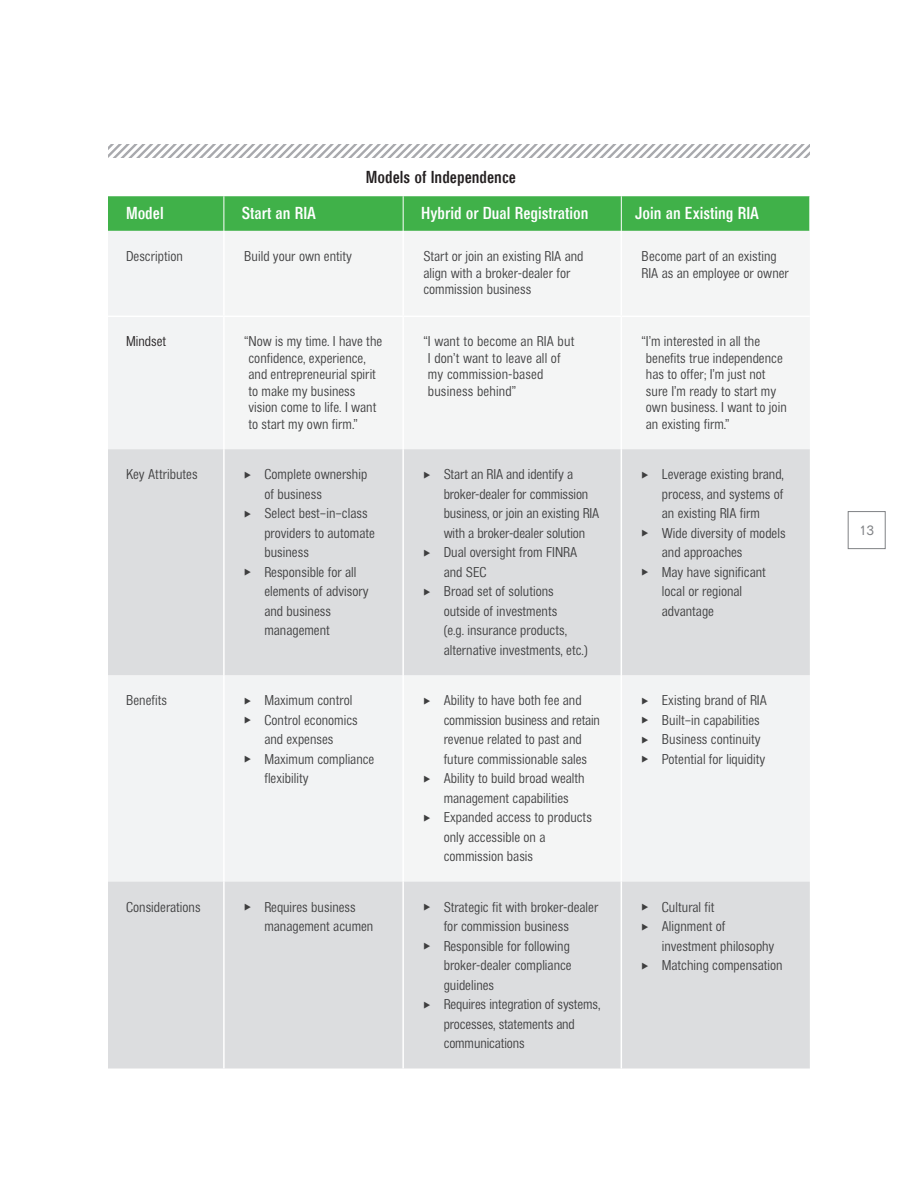
<style>
.page{position:relative;width:918px;height:1188px;background:#fff}
.page>*{position:absolute;margin:0;border:0;box-sizing:border-box;transform-origin:0 0}
.t1{font:500 condensed 16.5px "Folio SBOP";color:#fff}
.t2{font:500 condensed 16.5px "Folio SBOP";color:#231f20}
.t3{font:300 condensed 13.5px/19.5px "Folio SBOP";color:#3e3e3f}
.t4{font:300 condensed 13.5px "Folio SBOP";color:#231f20}
.t5{font:300 13.5px "Folio SBOP";color:#808285}
</style>
<div class="page">
<svg style="left:108px;top:144px;width:702px;height:14px"></svg>
<div style="left:848px;top:511px;width:38px;height:38px;border:1px solid #808285"></div>
<div style="left:108px;top:196px;width:701px;height:35px;background:#40b149"></div>
<div style="left:108px;top:231px;width:115px;height:218px;background:#f2f3f4"></div>
<div style="left:225px;top:231px;width:584px;height:218px;background:#f4f5f5"></div>
<svg style="left:108px;top:449px;width:702px;height:620px;fill:#dcdddf"></svg>
<hr style="left:402px;top:231px;width:2px;height:85px;background:#fff">
<hr style="left:621px;top:231px;width:1px;height:85px;background:#fff">
<hr style="left:108px;top:316px;width:116px;height:1px;background:#fff">
<hr style="left:224px;top:316px;width:179px;height:1px;background:#fff">
<hr style="left:403px;top:316px;width:218px;height:1px;background:#fff">
<hr style="left:402px;top:317px;width:2px;height:132px;background:#fff">
<hr style="left:621px;top:316px;width:189px;height:1px;background:#fff">
<hr style="left:621px;top:317px;width:1px;height:132px;background:#fff">
<hr style="left:223px;top:449px;width:2px;height:226px;background:#fff">
<hr style="left:402px;top:449px;width:2px;height:226px;background:#fff">
<hr style="left:621px;top:449px;width:1px;height:226px;background:#fff">
<hr style="left:223px;top:882px;width:2px;height:187px;background:#fff">
<hr style="left:402px;top:882px;width:2px;height:187px;background:#fff">
<hr style="left:621px;top:882px;width:1px;height:187px;background:#fff">
<hr style="left:223px;top:675px;width:2px;height:207px;background:#fff">
<hr style="left:402px;top:675px;width:2px;height:207px;background:#fff">
<hr style="left:621px;top:675px;width:1px;height:207px;background:#fff">
<hr style="left:224px;top:196px;width:1px;height:35px;background:#fff">
<hr style="left:403px;top:196px;width:1px;height:35px;background:#fff">
<hr style="left:621px;top:196px;width:1px;height:35px;background:#fff">
<svg style="left:245px;top:471px;width:6px;height:7px"></svg>
<svg style="left:245px;top:510px;width:6px;height:7px"></svg>
<svg style="left:245px;top:569px;width:6px;height:7px"></svg>
<svg style="left:424px;top:471px;width:6px;height:7px"></svg>
<svg style="left:424px;top:549px;width:6px;height:7px"></svg>
<svg style="left:424px;top:588px;width:6px;height:7px"></svg>
<svg style="left:642px;top:471px;width:6px;height:7px"></svg>
<svg style="left:642px;top:530px;width:6px;height:7px"></svg>
<svg style="left:642px;top:569px;width:6px;height:7px"></svg>
<svg style="left:245px;top:697px;width:6px;height:7px"></svg>
<svg style="left:245px;top:717px;width:6px;height:7px"></svg>
<svg style="left:245px;top:756px;width:6px;height:7px"></svg>
<svg style="left:424px;top:697px;width:6px;height:7px"></svg>
<svg style="left:424px;top:775px;width:6px;height:7px"></svg>
<svg style="left:424px;top:814px;width:6px;height:7px"></svg>
<svg style="left:642px;top:697px;width:6px;height:7px"></svg>
<svg style="left:642px;top:717px;width:6px;height:7px"></svg>
<svg style="left:642px;top:736px;width:6px;height:7px"></svg>
<svg style="left:642px;top:756px;width:6px;height:7px"></svg>
<svg style="left:245px;top:904px;width:6px;height:7px"></svg>
<svg style="left:424px;top:904px;width:6px;height:7px"></svg>
<svg style="left:424px;top:943px;width:6px;height:7px"></svg>
<svg style="left:424px;top:1001px;width:6px;height:7px"></svg>
<svg style="left:642px;top:904px;width:6px;height:7px"></svg>
<svg style="left:642px;top:923px;width:6px;height:7px"></svg>
<svg style="left:642px;top:962px;width:6px;height:7px"></svg>
<p class="t2" style="left:366px;top:168px;width:152px">Models of Independence</p>
<p class="t1" style="left:126px;top:204px;width:39px">Model</p>
<p class="t1" style="left:242px;top:204px;width:76px">Start an RIA</p>
<p class="t1" style="left:421px;top:204px;width:169px">Hybrid or Dual Registration</p>
<p class="t1" style="left:635px;top:204px;width:125px">Join an Existing RIA</p>
<p class="t3" style="left:126px;top:247px;width:58px">Description</p>
<p class="t3" style="left:244px;top:247px;width:110px">Build your own entity</p>
<p class="t3" style="left:423px;top:248px;width:162px;line-height:16.5px">Start or join an existing RIA and align with a broker-dealer for commission business</p>
<p class="t3" style="left:642px;top:248px;width:149px;line-height:16.5px">Become part of an existing<br>RIA as an employee or owner</p>
<p class="t4" style="left:126px;top:334px;width:42px">Mindset</p>
<p class="t3" style="left:248px;top:333px;width:135px;line-height:16.5px;text-indent:-4px">“Now is my time. I have the confidence, experience, and entrepreneurial spirit to make my business vision come to life. I want to start my own firm.”</p>
<p class="t3" style="left:428px;top:333px;width:148px;line-height:16.5px;text-indent:-4px">“I want to become an RIA but<br>I don’t want to leave all of my commission-based business behind”</p>
<p class="t3" style="left:646px;top:333px;width:142px;line-height:16.5px;text-indent:-4px">“I’m interested in all the benefits true independence has to offer; I’m just not sure I’m ready to start my own business. I want to join an existing firm.”</p>
<p class="t3" style="left:126px;top:465px;width:73px">Key Attributes</p>
<p class="t3" style="left:264px;top:465px;width:112px">Complete ownership of business<br>Select best–in–class providers to automate business<br>Responsible for all elements of advisory and business management</p>
<p class="t3" style="left:444px;top:465px;width:157px">Start an RIA and identify a broker-dealer for commission business, or join an existing RIA with a broker-dealer solution<br>Dual oversight from FINRA and SEC<br>Broad set of solutions<br>outside of investments<br>(e.g. insurance products, alternative investments, etc.)</p>
<p class="t3" style="left:662px;top:465px;width:125px">Leverage existing brand, process, and systems of an existing RIA firm<br>Wide diversity of models and approaches<br>May have significant local or regional advantage</p>
<p class="t3" style="left:126px;top:691px;width:43px">Benefits</p>
<p class="t3" style="left:264px;top:691px;width:112px">Maximum control<br>Control economics and expenses<br>Maximum compliance flexibility</p>
<p class="t3" style="left:444px;top:691px;width:158px">Ability to have both fee and commission business and retain revenue related to past and future commissionable sales<br>Ability to build broad wealth management capabilities<br>Expanded access to products only accessible on a commission basis</p>
<p class="t3" style="left:662px;top:691px;width:107px">Existing brand of RIA<br>Built–in capabilities<br>Business continuity<br>Potential for liquidity</p>
<p class="t3" style="left:126px;top:897px;width:76px">Considerations</p>
<p class="t3" style="left:264px;top:897px;width:111px">Requires business management acumen</p>
<p class="t3" style="left:444px;top:897px;width:158px">Strategic fit with broker-dealer for commission business<br>Responsible for following broker-dealer compliance guidelines<br>Requires integration of systems, processes, statements and communications</p>
<p class="t3" style="left:662px;top:897px;width:122px">Cultural fit<br>Alignment of investment philosophy<br>Matching compensation</p>
<p class="t5" style="left:859px;top:522px;width:16px">13</p>
</div>
